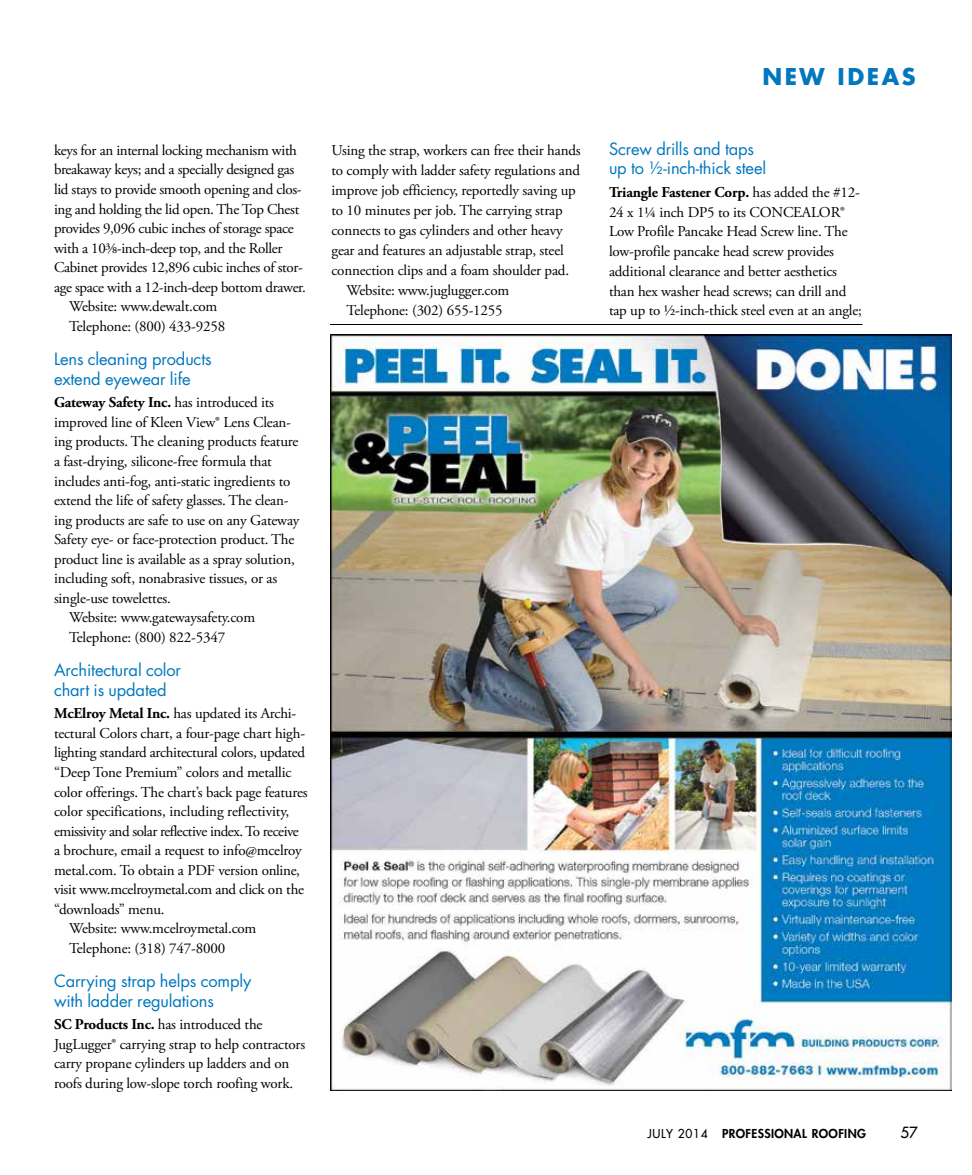
<style>
.page{position:relative;width:972px;height:1175px;background:#fff}
.page>*{position:absolute;margin:0;border:0;box-sizing:border-box;transform-origin:0 0}
.t1{font:700 22.5px "Futura Std";letter-spacing:.115em;color:#0077be}
.t2{font:16.5px/19.5px "Futura Std";letter-spacing:-.01em;color:#0077be}
.t3{font:15px/19.6px "Adobe Garamond Pro";letter-spacing:-.015em;color:#000}
.t4{font:15px "Adobe Garamond Pro";letter-spacing:-.035em;color:#000}
.t5{font:700 15px "Adobe Garamond Pro";letter-spacing:-.01em;color:#000}
.t6{font:500 15px "Futura Std";color:#000}
.t7{font:800 12px "Futura Std";letter-spacing:.03em;color:#000}
.s1{font-weight:400}
.s2{font-weight:700}
.s3{font-weight:500}
</style>
<div class="page">
<img style="left:331px;top:334px;width:621px;height:756px">
<hr style="left:330px;top:324px;width:532px;height:1px;background:#000">
<p class="t3" style="left:54px;top:141px;width:244px">keys for an internal locking mechanism with</p>
<p class="t3" style="left:54px;top:160px;width:242px">breakaway keys; and a specially designed gas</p>
<p class="t3" style="left:54px;top:180px;width:249px">lid stays to provide smooth opening and clos-</p>
<p class="t3" style="left:54px;top:199px;width:247px">ing and holding the lid open. The Top Chest</p>
<p class="t3" style="left:54px;top:219px;width:241px">provides 9,096 cubic inches of storage space</p>
<p class="t3" style="left:54px;top:238px;width:230px">with a 103/8-inch-deep top, and the Roller</p>
<p class="t3" style="left:54px;top:258px;width:250px">Cabinet provides 12,896 cubic inches of stor-</p>
<p class="t3" style="left:54px;top:278px;width:253px">age space with a 12-inch-deep bottom drawer.</p>
<p class="t3" style="left:69px;top:297px;width:150px">Website: www.dewalt.com</p>
<p class="t3" style="left:69px;top:317px;width:158px">Telephone: (800) 433-9258</p>
<p class="t2" style="left:54px;top:349px;width:159px">Lens cleaning products extend eyewear life</p>
<p class="t5" style="left:54px;top:394px;width:222px">Gateway Safety Inc. <span class="s1">has introduced its</span></p>
<p class="t3" style="left:54px;top:413px;width:239px">improved line of Kleen View® Lens Clean-</p>
<p class="t3" style="left:54px;top:432px;width:246px">ing products. The cleaning products feature</p>
<p class="t3" style="left:54px;top:452px;width:219px">a fast-drying, silicone-free formula that</p>
<p class="t3" style="left:54px;top:471px;width:238px">includes anti-fog, anti-static ingredients to</p>
<p class="t3" style="left:54px;top:491px;width:236px">extend the life of safety glasses. The clean-</p>
<p class="t3" style="left:54px;top:510px;width:247px">ing products are safe to use on any Gateway</p>
<p class="t3" style="left:54px;top:530px;width:242px">Safety eye- or face-protection product. The</p>
<p class="t3" style="left:54px;top:549px;width:242px">product line is available as a spray solution,</p>
<p class="t3" style="left:54px;top:569px;width:225px">including soft, nonabrasive tissues, or as</p>
<p class="t3" style="left:54px;top:588px;width:118px">single-use towelettes.</p>
<p class="t3" style="left:69px;top:608px;width:188px">Website: www.gatewaysafety.com</p>
<p class="t3" style="left:69px;top:627px;width:158px">Telephone: (800) 822-5347</p>
<p class="t2" style="left:54px;top:660px;width:129px">Architectural color chart is updated</p>
<p class="t3" style="left:54px;top:704px;width:244px"><span class="s2">McElroy Metal Inc.</span> has updated its Archi-</p>
<p class="t3" style="left:54px;top:724px;width:253px">tectural Colors chart, a four-page chart high-</p>
<p class="t3" style="left:54px;top:743px;width:253px">lighting standard architectural colors, updated</p>
<p class="t3" style="left:54px;top:763px;width:239px">“Deep Tone Premium” colors and metallic</p>
<p class="t3" style="left:54px;top:782px;width:255px">color offerings. The chart’s back page features</p>
<p class="t3" style="left:54px;top:802px;width:237px">color specifications, including reflectivity,</p>
<p class="t4" style="left:54px;top:821px;width:246px">emissivity and solar reflective index. To receive</p>
<p class="t3" style="left:54px;top:841px;width:249px">a brochure, email a request to info@mcelroy</p>
<p class="t3" style="left:54px;top:860px;width:248px">metal.com. To obtain a PDF version online,</p>
<p class="t3" style="left:54px;top:880px;width:252px">visit www.mcelroymetal.com and click on the</p>
<p class="t3" style="left:54px;top:899px;width:112px">“downloads” menu.</p>
<p class="t3" style="left:69px;top:919px;width:189px">Website: www.mcelroymetal.com</p>
<p class="t3" style="left:69px;top:938px;width:158px">Telephone: (318) 747-8000</p>
<p class="t2" style="left:54px;top:971px;width:199px">Carrying strap helps comply with ladder regulations</p>
<p class="t3" style="left:54px;top:1015px;width:253px"><span class="s2">SC Products Inc.</span> has introduced the JugLugger® carrying strap to help contractors carry propane cylinders up ladders and on roofs during low-slope torch roofing work.</p>
<p class="t3" style="left:332px;top:141px;width:251px">Using the strap, workers can free their hands</p>
<p class="t3" style="left:332px;top:161px;width:250px">to comply with ladder safety regulations and</p>
<p class="t3" style="left:332px;top:181px;width:246px">improve job efficiency, reportedly saving up</p>
<p class="t3" style="left:332px;top:201px;width:233px">to 10 minutes per job. The carrying strap</p>
<p class="t3" style="left:332px;top:221px;width:233px">connects to gas cylinders and other heavy</p>
<p class="t3" style="left:332px;top:241px;width:234px">gear and features an adjustable strap, steel</p>
<p class="t3" style="left:332px;top:261px;width:239px">connection clips and a foam shoulder pad.</p>
<p class="t3" style="left:346px;top:281px;width:164px">Website: www.juglugger.com</p>
<p class="t3" style="left:346px;top:301px;width:158px">Telephone: (302) 655-1255</p>
<h1 class="t1" style="left:762px;top:62px;width:155px">NEW IDEAS</h1>
<p class="t2" style="left:609px;top:139px;width:159px">Screw drills and taps up to ½-inch-thick steel</p>
<p class="t3" style="left:609px;top:183px;width:254px"><span class="s2">Triangle Fastener Corp.</span> has added the #12- 24 x 1¼ inch DP5 to its CONCEALOR® Low Profile Pancake Head Screw line. The low-profile pancake head screw provides additional clearance and better aesthetics than hex washer head screws; can drill and tap up to ½-inch-thick steel even at an angle;</p>
<p class="t7" style="left:648px;top:1125px;width:220px"><span class="s3">JULY 2014</span> PROFESSIONAL ROOFING</p>
<p class="t6" style="left:901px;top:1122px;width:19px">57</p>
</div>
